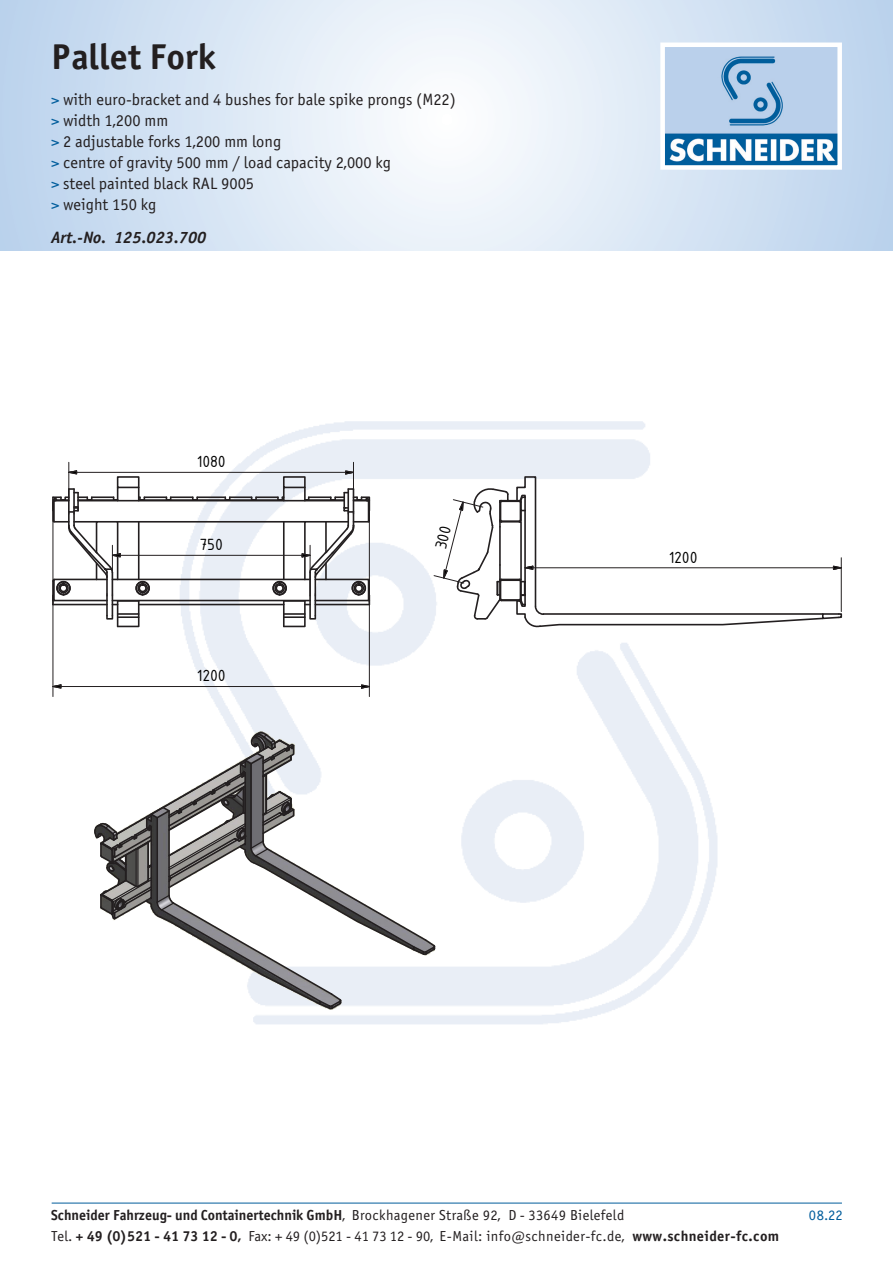
<style>
.page{position:relative;width:893px;height:1263px;background:#fff}
.page>*{position:absolute;margin:0;border:0;box-sizing:border-box;transform-origin:0 0}
.t1{font:36px "Officina Sans Bold ITC";color:#231f20}
.t2{font:17.55px "ISOCPEUR";letter-spacing:-.005em;color:#000}
.t3{font:16.5px "Officina Sans Book ITC";color:#231f20}
.t4{font:italic 16.5px "Officina Sans Bold ITC";color:#231f20}
.t5{font:14.55px "Officina Sans Book ITC";letter-spacing:.025em;color:#231f20}
.t6{font:14.55px "Officina Sans Bold ITC";color:#231f20}
.t7{font:14.55px "Officina Sans Book ITC";color:#005d9c}
.s1{color:#005d9c}
.s2{font-family:"Officina Sans Book ITC"}
.s3{font-family:"Officina Sans Bold ITC"}
</style>
<div class="page">
<img style="left:181px;top:421px;width:537px;height:603px">
<svg style="left:0;top:0;width:893px;height:251px"></svg>
<img style="left:665px;top:48px;width:172px;height:117px">
<div style="left:660px;top:43px;width:182px;height:127px;border:4px solid #fff"></div>
<hr style="left:52px;top:1203px;width:790px;height:1px;background:#005d9c">
<svg style="left:94px;top:731px;width:343px;height:279px"></svg>
<hr style="left:112px;top:600px;width:198px;height:1px;background:#231f20">
<hr style="left:118px;top:579px;width:187px;height:1px;background:#231f20">
<hr style="left:118px;top:521px;width:187px;height:2px;background:#231f20">
<hr style="left:139px;top:604px;width:145px;height:1px;background:#231f20">
<svg style="left:192px;top:496px;width:6px;height:3px"></svg>
<hr style="left:197px;top:496px;width:28px;height:2px;background:#231f20">
<hr style="left:171px;top:496px;width:22px;height:2px;background:#231f20">
<hr style="left:139px;top:499px;width:145px;height:2px;background:#231f20">
<hr style="left:256px;top:496px;width:22px;height:2px;background:#231f20">
<hr style="left:230px;top:496px;width:22px;height:2px;background:#231f20">
<svg style="left:251px;top:496px;width:6px;height:3px"></svg>
<svg style="left:224px;top:496px;width:7px;height:4px"></svg>
<div style="left:274px;top:583px;width:11px;height:10px;border:2px solid #231f20;border-radius:50%"></div>
<div style="left:273px;top:581px;width:14px;height:14px;border:2px solid #231f20;border-radius:50%"></div>
<div style="left:272px;top:581px;width:15px;height:14px;border:2px solid #231f20;border-radius:50%"></div>
<hr style="left:120px;top:555px;width:182px;height:1px;background:#231f20">
<svg style="left:277px;top:470px;width:94px;height:158px"></svg>
<svg style="left:52px;top:470px;width:129px;height:177px"></svg>
<hr style="left:77px;top:472px;width:269px;height:1px;background:#231f20">
<hr style="left:68px;top:462px;width:1px;height:37px;background:#231f20">
<hr style="left:353px;top:462px;width:1px;height:37px;background:#231f20">
<svg style="left:52px;top:684px;width:10px;height:5px"></svg>
<svg style="left:361px;top:684px;width:12px;height:5px"></svg>
<hr style="left:61px;top:686px;width:300px;height:1px;background:#231f20">
<hr style="left:369px;top:513px;width:1px;height:183px;background:#231f20">
<hr style="left:53px;top:503px;width:1px;height:193px;background:#231f20">
<svg style="left:433px;top:475px;width:410px;height:153px"></svg>
<p class="t1" style="left:51px;top:34px;width:166px">Pallet Fork</p>
<p class="t3" style="left:51px;top:90px;width:406px"><span class="s1">&gt;</span> with euro-bracket and 4 bushes for bale spike prongs (M22)</p>
<p class="t3" style="left:51px;top:111px;width:119px"><span class="s1">&gt;</span> width 1,200 mm</p>
<p class="t3" style="left:51px;top:132px;width:232px"><span class="s1">&gt;</span> 2 adjustable forks 1,200 mm long</p>
<p class="t3" style="left:51px;top:153px;width:342px"><span class="s1">&gt;</span> centre of gravity 500 mm / load capacity 2,000 kg</p>
<p class="t3" style="left:51px;top:174px;width:205px"><span class="s1">&gt;</span> steel painted black RAL 9005</p>
<p class="t3" style="left:51px;top:195px;width:107px"><span class="s1">&gt;</span> weight 150 kg</p>
<p class="t4" style="left:51px;top:227px;width:157px">Art.-No. 125.023.700</p>
<p class="t2" style="left:197px;top:450px;width:30px">1080</p>
<p class="t2" style="left:200px;top:533px;width:25px">750</p>
<p class="t2" style="left:197px;top:664px;width:30px">1200</p>
<p class="t2" style="left:669px;top:546px;width:30px">1200</p>
<p class="t6" style="left:51px;top:1206px;width:575px">Schneider Fahrzeug- und Containertechnik GmbH<span class="s2">, Brockhagener Straße 92, D - 33649 Bielefeld</span></p>
<p class="t7" style="left:809px;top:1206px;width:35px">08.22</p>
<p class="t5" style="left:51px;top:1228px;width:730px">Tel. <span class="s3">+ 49 (0)521 - 41 73 12 - 0,</span> Fax: + 49 (0)521 - 41 73 12 - 90, E-Mail: info@schneider-fc.de, <span class="s3">www.schneider-fc.com</span></p>
</div>
